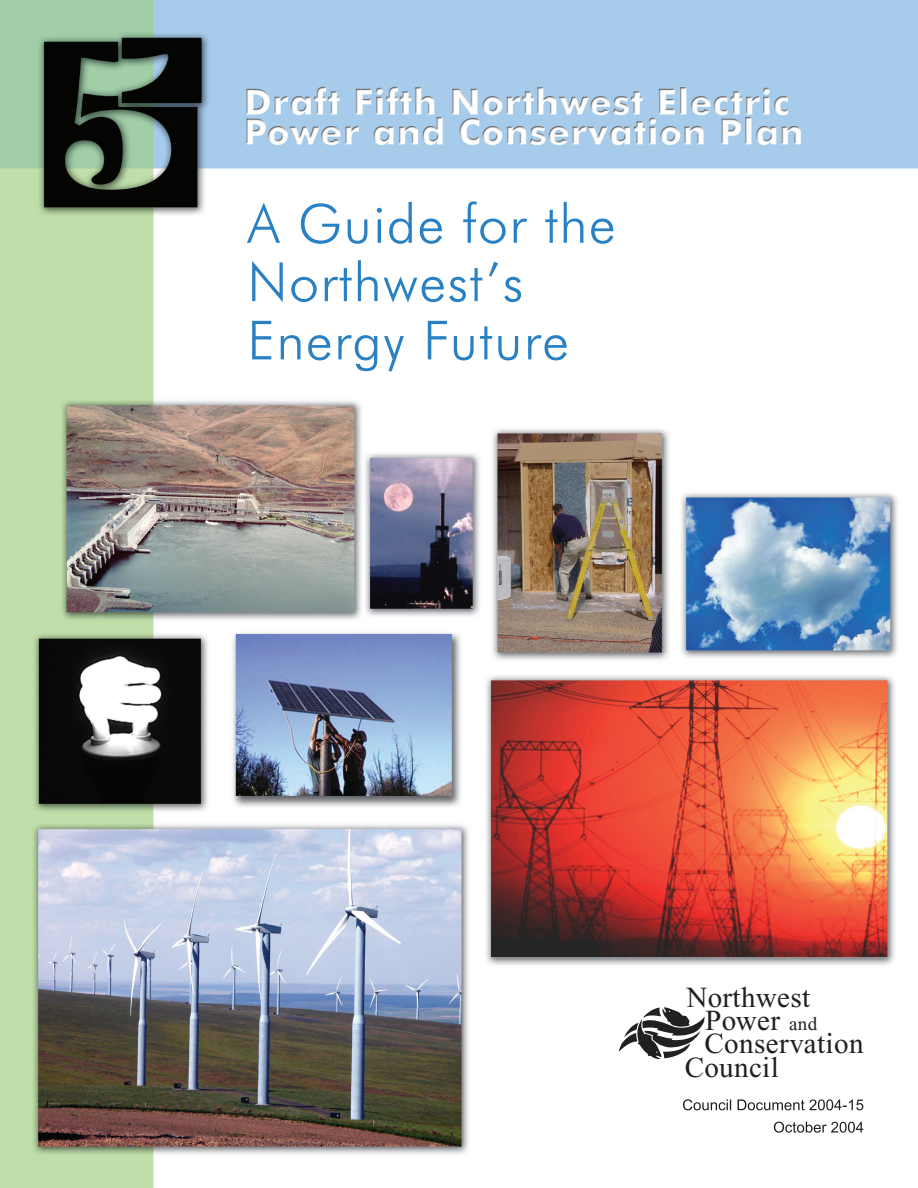
<style>
.page{position:relative;width:918px;height:1188px;background:#fff}
.page>*{position:absolute;margin:0;border:0;box-sizing:border-box;transform-origin:0 0}
.t1{font:300 54px/58.3px "Futura BT";letter-spacing:.025em;color:#2981c4}
.t2{font:29.1px/23px "Times New Roman";letter-spacing:.01em;color:#231f20}
.t3{font:19.05px "Times New Roman";color:#231f20}
</style>
<div class="page">
<img style="left:0;top:0;width:918px;height:1188px">
<svg style="left:822px;top:1033px;width:9px;height:9px"></svg>
<svg style="left:619px;top:1007px;width:86px;height:52px"></svg>
<img style="left:683px;top:1099px;width:180px;height:11px">
<img style="left:774px;top:1122px;width:89px;height:11px">
<p class="t1" style="left:247px;top:194px;width:370px">A Guide for the<br>Northwest’s<br>Energy Future</p>
<p class="t2" style="left:704px;top:987px;width:161px;text-indent:-18px">Northwest<br>Power<br>Conservation</p>
<p class="t3" style="left:789px;top:1013px;width:30px">and</p>
<p class="t2" style="left:685px;top:1056px;width:96px">Council</p>
</div>
